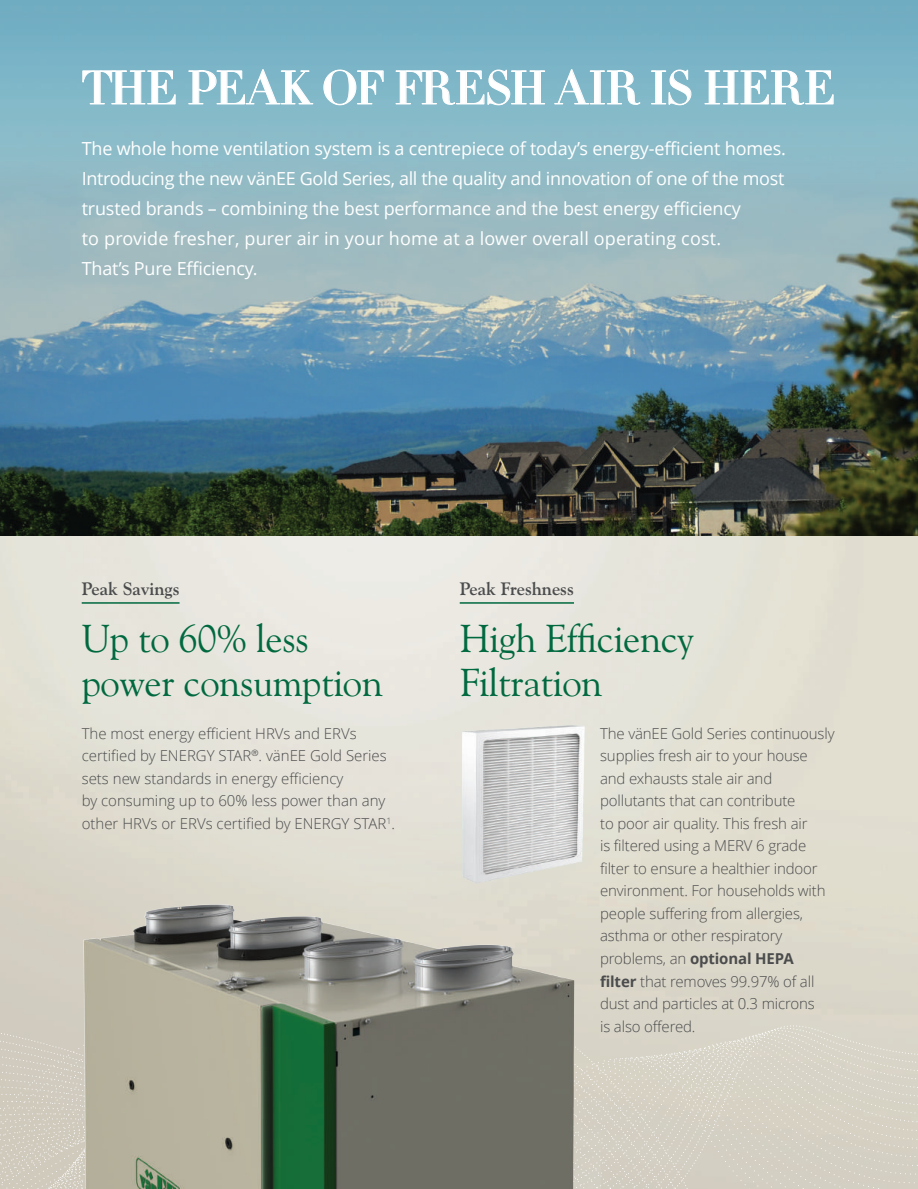
<style>
.page{position:relative;width:918px;height:1189px;background:#fff}
.page>*{position:absolute;margin:0;border:0;box-sizing:border-box;transform-origin:0 0}
.t1{font:46.5px "Didot LH Headline";letter-spacing:-.03em;color:#fff}
.t2{font:39px/43.5px "Goudy Old Style BT";letter-spacing:-.01em;color:#00693f}
.t3{font:18px/30px "Open Sans";letter-spacing:-.01em;color:#fff}
.t4{font:700 18px "Goudy Old Style BT";color:#4b4c4d}
.t5{font:300 15px/22.5px "Open Sans";letter-spacing:-.01em;color:#4b4c4d}
.s1{font-weight:700}
</style>
<div class="page">
<img style="left:0;top:535px;width:918px;height:451px">
<div style="left:0;top:986px;width:918px;height:202px;background:#d7d2c5"></div>
<img style="left:0;top:0;width:918px;height:535px">
<hr style="left:82px;top:602px;width:98px;height:1px;background:#00693f">
<svg style="left:82px;top:70px;width:94px;height:34px;background:#96c3d2"></svg>
<svg style="left:188px;top:69px;width:125px;height:35px;background:#94c2d1"></svg>
<svg style="left:323px;top:70px;width:61px;height:35px;background:#95c3d1"></svg>
<svg style="left:396px;top:70px;width:149px;height:35px;background:#98c4d2"></svg>
<svg style="left:554px;top:69px;width:86px;height:36px;background:#93c2d0"></svg>
<svg style="left:651px;top:70px;width:40px;height:35px"></svg>
<svg style="left:705px;top:70px;width:128px;height:35px;background:#98c4d2"></svg>
<hr style="left:460px;top:602px;width:114px;height:1px;background:#00693f">
<img style="left:451px;top:714px;width:149px;height:178px">
<img style="left:23px;top:892px;width:577px;height:296px">
<h1 class="t1" style="left:82px;top:60px;width:755px">THE PEAK OF FRESH AIR IS HERE</h1>
<p class="t3" style="left:82px;top:134px;width:706px">The whole home ventilation system is a centrepiece of today’s energy-efficient homes.<br>Introducing the new vänEE Gold Series, all the quality and innovation of one of the most trusted brands – combining the best performance and the best energy efficiency<br>to provide fresher, purer air in your home at a lower overall operating cost.<br>That’s Pure Efficiency.</p>
<p class="t4" style="left:82px;top:578px;width:99px">Peak Savings</p>
<h2 class="t2" style="left:82px;top:616px;width:303px">Up to 60% less power consumption</h2>
<p class="t5" style="left:82px;top:722px;width:315px">The most energy efficient HRVs and ERVs certified by ENERGY STAR<sup>®</sup>. vänEE Gold Series sets new standards in energy efficiency<br>by consuming up to 60% less power than any other HRVs or ERVs certified by ENERGY STAR<sup>1</sup>.</p>
<p class="t4" style="left:460px;top:578px;width:116px">Peak Freshness</p>
<h2 class="t2" style="left:460px;top:616px;width:236px">High Efficiency<br>Filtration</h2>
<p class="t5" style="left:600px;top:722px;width:236px">The vänEE Gold Series continuously supplies fresh air to your house and exhausts stale air and pollutants that can contribute<br>to poor air quality. This fresh air<br>is filtered using a MERV 6 grade filter to ensure a healthier indoor environment. For households with people suffering from allergies, asthma or other respiratory problems, an <span class="s1">optional HEPA<br>filter</span> that removes 99.97% of all dust and particles at 0.3 microns<br>is also offered.</p>
</div>
